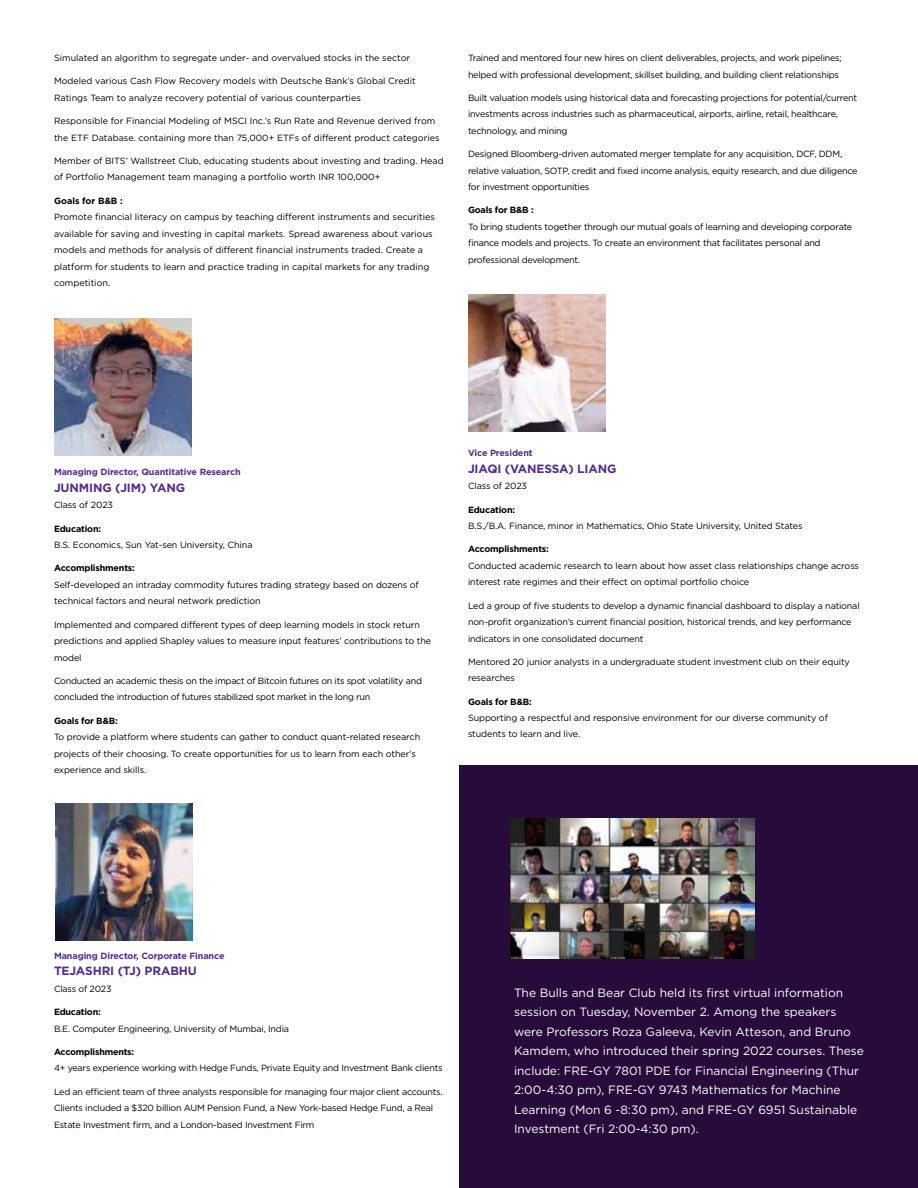
<style>
.page{position:relative;width:918px;height:1188px;background:#fff}
.page>*{position:absolute;margin:0;border:0;box-sizing:border-box;transform-origin:0 0}
.t1{font:12px/19.5px "Gotham";color:#fff}
.t2{font:700 12px "Gotham";letter-spacing:-.01em;color:#522e91}
.t3{font:9px/16.5px "Gotham";letter-spacing:-.02em;color:#000}
.t4{font:9px/16.5px "Gotham";color:#000}
.t5{font:700 9px "Gotham";letter-spacing:-.02em;color:#000}
.t6{font:700 9px "Gotham";letter-spacing:-.01em;color:#522e91}
.t7{font:700 9px "Gotham";color:#000}
</style>
<div class="page">
<div style="left:459px;top:765px;width:459px;height:423px;background:#270c3b"></div>
<img style="left:54px;top:318px;width:137px;height:137px">
<img style="left:55px;top:804px;width:137px;height:137px">
<img style="left:468px;top:295px;width:137px;height:137px">
<img style="left:510px;top:819px;width:244px;height:140px">
<p class="t4" style="left:54px;top:50px;width:358px">Simulated an algorithm to segregate under- and overvalued stocks in the sector</p>
<p class="t4" style="left:54px;top:73px;width:363px">Modeled various Cash Flow Recovery models with Deutsche Bank’s Global Credit<br>Ratings Team to analyze recovery potential of various counterparties</p>
<p class="t4" style="left:54px;top:113px;width:387px">Responsible for Financial Modeling of MSCI Inc.’s Run Rate and Revenue derived from the ETF Database. containing more than 75,000+ ETFs of different product categories</p>
<p class="t4" style="left:54px;top:152px;width:391px">Member of BITS’ Wallstreet Club, educating students about investing and trading. Head of Portfolio Management team managing a portfolio worth INR 100,000+</p>
<p class="t7" style="left:54px;top:195px;width:70px">Goals for B&amp;B :</p>
<p class="t4" style="left:54px;top:209px;width:382px">Promote financial literacy on campus by teaching different instruments and securities available for saving and investing in capital markets. Spread awareness about various models and methods for analysis of different financial instruments traded. Create a platform for students to learn and practice trading in capital markets for any trading competition.</p>
<p class="t3" style="left:468px;top:50px;width:375px">Trained and mentored four new hires on client deliverables, projects, and work pipelines; helped with professional development, skillset building, and building client relationships</p>
<p class="t3" style="left:468px;top:89px;width:391px">Built valuation models using historical data and forecasting projections for potential/current investments across industries such as pharmaceutical, airports, airline, retail, healthcare, technology, and mining</p>
<p class="t3" style="left:468px;top:146px;width:391px">Designed Bloomberg-driven automated merger template for any acquisition, DCF, DDM, relative valuation, SOTP, credit and fixed income analysis, equity research, and due diligence for investment opportunities</p>
<p class="t5" style="left:468px;top:204px;width:67px">Goals for B&amp;B :</p>
<p class="t3" style="left:468px;top:218px;width:386px">To bring students together through our mutual goals of learning and developing corporate finance models and projects. To create an environment that facilitates personal and professional development.</p>
<p class="t6" style="left:54px;top:466px;width:188px">Managing Director, Quantitative Research</p>
<h1 class="t2" style="left:54px;top:480px;width:133px">JUNMING (JIM) YANG</h1>
<p class="t3" style="left:54px;top:497px;width:61px">Class of 2023</p>
<p class="t5" style="left:54px;top:522px;width:49px">Education:</p>
<p class="t3" style="left:54px;top:536px;width:200px">B.S. Economics, Sun Yat-sen University, China</p>
<p class="t5" style="left:54px;top:562px;width:82px">Accomplishments:</p>
<p class="t3" style="left:54px;top:576px;width:366px">Self-developed an intraday commodity futures trading strategy based on dozens of technical factors and neural network prediction</p>
<p class="t3" style="left:54px;top:616px;width:379px">Implemented and compared different types of deep learning models in stock return predictions and applied Shapley values to measure input features’ contributions to the model</p>
<p class="t3" style="left:54px;top:672px;width:369px">Conducted an academic thesis on the impact of Bitcoin futures on its spot volatility and concluded the introduction of futures stabilized spot market in the long run</p>
<p class="t5" style="left:54px;top:714px;width:65px">Goals for B&amp;B:</p>
<p class="t3" style="left:54px;top:728px;width:368px">To provide a platform where students can gather to conduct quant-related research projects of their choosing. To create opportunities for us to learn from each other’s experience and skills.</p>
<p class="t6" style="left:468px;top:447px;width:66px">Vice President</p>
<h1 class="t2" style="left:468px;top:461px;width:150px">JIAQI (VANESSA) LIANG</h1>
<p class="t3" style="left:468px;top:478px;width:61px">Class of 2023</p>
<p class="t5" style="left:468px;top:503px;width:49px">Education:</p>
<p class="t3" style="left:468px;top:517px;width:336px">B.S./B.A. Finance, minor in Mathematics, Ohio State University, United States</p>
<p class="t5" style="left:468px;top:543px;width:82px">Accomplishments:</p>
<p class="t3" style="left:468px;top:557px;width:393px">Conducted academic research to learn about how asset class relationships change across interest rate regimes and their effect on optimal portfolio choice</p>
<p class="t3" style="left:468px;top:597px;width:393px">Led a group of five students to develop a dynamic financial dashboard to display a national non-profit organization’s current financial position, historical trends, and key performance indicators in one consolidated document</p>
<p class="t3" style="left:468px;top:653px;width:383px">Mentored 20 junior analysts in a undergraduate student investment club on their equity researches</p>
<p class="t5" style="left:468px;top:695px;width:65px">Goals for B&amp;B:</p>
<p class="t3" style="left:468px;top:709px;width:361px">Supporting a respectful and responsive environment for our diverse community of students to learn and live.</p>
<p class="t6" style="left:54px;top:950px;width:172px">Managing Director, Corporate Finance</p>
<h1 class="t2" style="left:54px;top:963px;width:145px">TEJASHRI (TJ) PRABHU</h1>
<p class="t3" style="left:54px;top:980px;width:59px">Class of 2023</p>
<p class="t5" style="left:54px;top:1006px;width:48px">Education:</p>
<p class="t3" style="left:54px;top:1020px;width:237px">B.E. Computer Engineering, University of Mumbai, India</p>
<p class="t5" style="left:54px;top:1046px;width:82px">Accomplishments:</p>
<p class="t3" style="left:54px;top:1060px;width:390px">4+ years experience working with Hedge Funds, Private Equity and Investment Bank clients</p>
<p class="t3" style="left:54px;top:1083px;width:390px">Led an efficient team of three analysts responsible for managing four major client accounts.<br>Clients included a $320 billion AUM Pension Fund, a New York-based Hedge Fund, a Real<br>Estate Investment firm, and a London-based Investment Firm</p>
<p class="t1" style="left:514px;top:983px;width:351px">The Bulls and Bear Club held its first virtual information session on Tuesday, November 2. Among the speakers were Professors Roza Galeeva, Kevin Atteson, and Bruno Kamdem, who introduced their spring 2022 courses. These include: FRE-GY 7801 PDE for Financial Engineering (Thur 2:00-4:30 pm), FRE-GY 9743 Mathematics for Machine Learning (Mon 6 -8:30 pm), and FRE-GY 6951 Sustainable Investment (Fri 2:00-4:30 pm).</p>
</div>
